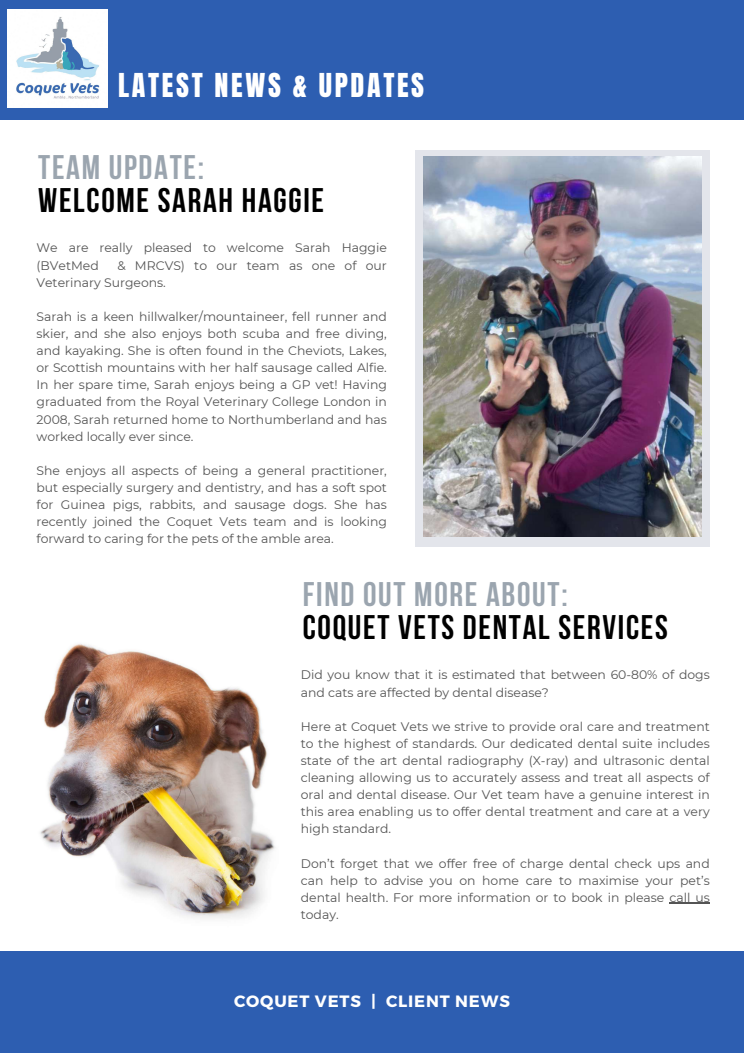
<style>
.page{position:relative;width:744px;height:1053px;background:#fff}
.page>*{position:absolute;margin:0;border:0;box-sizing:border-box;transform-origin:0 0}
.t1{font:700 34px "Bebas Neue";letter-spacing:.05em;color:#000}
.t2{font:700 34px "Bebas Neue";letter-spacing:.05em;color:#9ba5af}
.t3{font:28px "Anton";letter-spacing:.095em;color:#fff}
.t4{font:700 16.4px "Montserrat";letter-spacing:.05em;color:#fff}
.t5{font:12.4px/17.1px "Montserrat";color:#545454;text-align:justify}
</style>
<div class="page">
<div style="left:0;top:0;width:744px;height:120px;background:#2d5eb1"></div>
<img style="left:8px;top:10px;width:100px;height:97px">
<div style="left:0;top:951px;width:744px;height:101px;background:#2d5eb1"></div>
<div style="left:416px;top:150px;width:294px;height:396px;background:#e3e5eb"></div>
<img style="left:424px;top:157px;width:278px;height:379px">
<img style="left:40px;top:643px;width:235px;height:276px">
<hr style="left:669px;top:902px;width:41px;height:1px;background:#545454">
<h2 class="t3" style="left:118px;top:65px;width:308px">LATEST NEWS &amp; UPDATES</h2>
<h1 class="t2" style="left:38px;top:153px;width:167px">TEAM UPDATE:</h1>
<h1 class="t1" style="left:38px;top:187px;width:287px">WELCOME SARAH HAGGIE</h1>
<p class="t5" style="left:37px;top:239px;width:352px">We are really pleased to welcome Sarah Haggie (BVetMed</p>
<p class="t5" style="left:37px;top:256px;width:352px;text-indent:81px">&amp; MRCVS) to our team as one of our<br>Veterinary Surgeons.</p>
<p class="t5" style="left:37px;top:308px;width:352px">Sarah is a keen hillwalker/mountaineer, fell runner and skier, and she also enjoys both scuba and free diving, and kayaking. She is often found in the Cheviots, Lakes, or Scottish mountains with her half sausage called Alfie.<br>In her spare time, Sarah enjoys being a GP vet! Having graduated from the Royal Veterinary College London in 2008, Sarah returned home to Northumberland and has worked locally ever since.</p>
<p class="t5" style="left:37px;top:462px;width:352px">She enjoys all aspects of being a general practitioner, but especially surgery and dentistry, and has a soft spot for Guinea pigs, rabbits, and sausage dogs. She has recently joined the Coquet Vets team and is looking forward to caring for the pets of the amble area.</p>
<h1 class="t2" style="left:303px;top:580px;width:266px">FIND OUT MORE ABOUT:</h1>
<h1 class="t1" style="left:303px;top:613px;width:366px">COQUET VETS DENTAL SERVICES</h1>
<p class="t5" style="left:301px;top:666px;width:410px">Did you know that it is estimated that between 60-80% of dogs and cats are affected by dental disease?</p>
<p class="t5" style="left:301px;top:717px;width:410px">Here at Coquet Vets we strive to provide oral care and treatment to the highest of standards. Our dedicated dental suite includes state of the art dental radiography (X-ray) and ultrasonic dental cleaning allowing us to accurately assess and treat all aspects of oral and dental disease. Our Vet team have a genuine interest in this area enabling us to offer dental treatment and care at a very high standard.</p>
<p class="t5" style="left:301px;top:854px;width:410px">Don’t forget that we offer free of charge dental check ups and can help to advise you on home care to maximise your pet’s dental health. For more information or to book in please call us today.</p>
<h3 class="t4" style="left:234px;top:990px;width:277px">COQUET VETS | CLIENT NEWS</h3>
</div>
